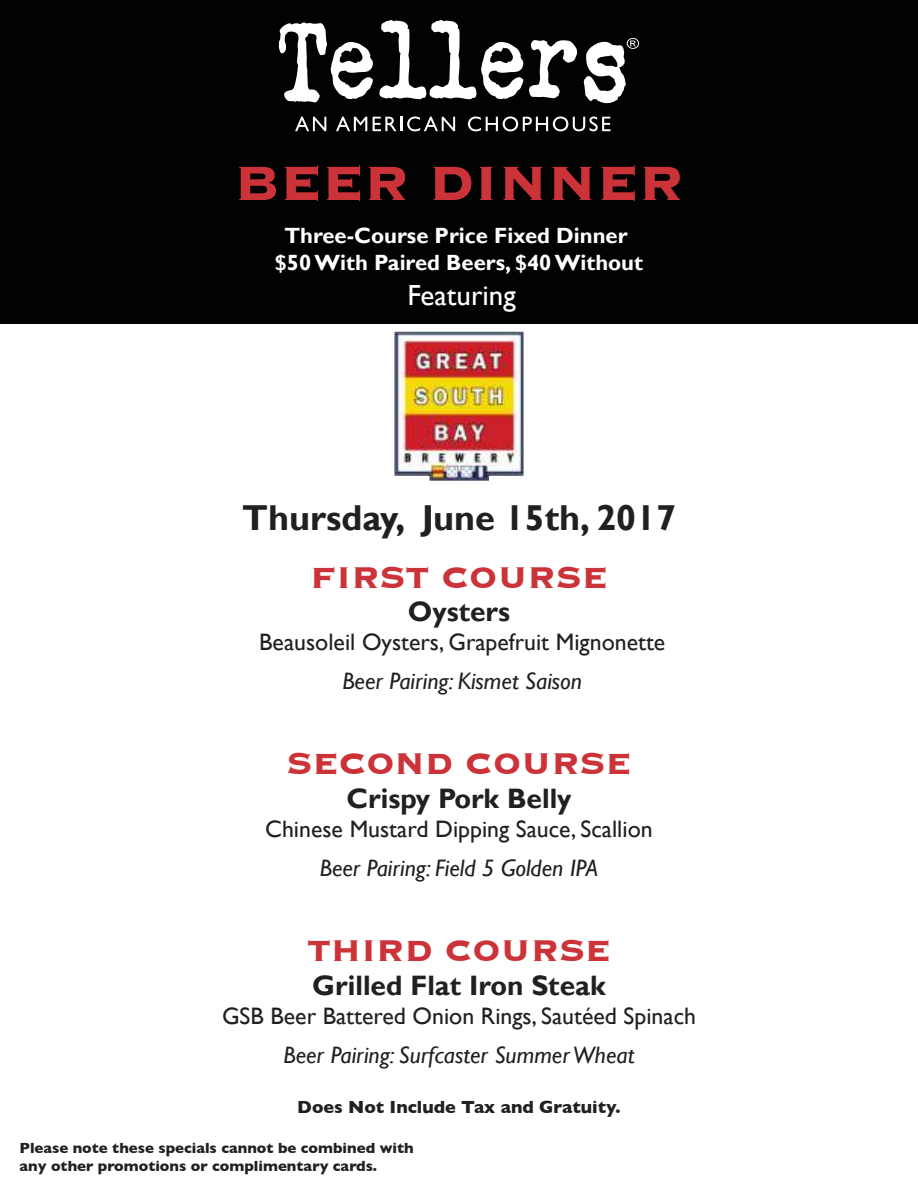
<style>
.page{position:relative;width:918px;height:1188px;background:#fff}
.page>*{position:absolute;margin:0;border:0;box-sizing:border-box;transform-origin:0 0}
.t1{font:700 63px "Copperplate";color:#cc3339}
.t2{font:700 39px "Copperplate";color:#cc3339}
.t3{font:700 36px "Gill Sans";color:#221f1f}
.t4{font:29.1px "Gill Sans";color:#fff}
.t5{font:700 28.05px "Gill Sans";color:#221f1f}
.t6{font:23.85px "Gill Sans";color:#221f1f}
.t7{font:italic 23.85px "Gill Sans";color:#221f1f}
.t8{font:700 22.05px/26.4px "Gill Sans";color:#fff;text-align:center}
.t9{font:700 18px "Gill Sans";color:#221f1f}
.t10{font:700 15px/18px "Gill Sans";color:#221f1f}
</style>
<div class="page">
<div style="left:0;top:0;width:918px;height:324px;background:#020203"></div>
<svg style="left:295px;top:117px;width:31px;height:14px"></svg>
<svg style="left:336px;top:117px;width:31px;height:14px"></svg>
<svg style="left:373px;top:117px;width:82px;height:14px"></svg>
<svg style="left:468px;top:117px;width:143px;height:14px"></svg>
<svg style="left:279px;top:20px;width:298px;height:83px"></svg>
<svg style="left:584px;top:38px;width:55px;height:66px"></svg>
<img style="left:394px;top:332px;width:130px;height:149px">
<h1 class="t1" style="left:234px;top:141px;width:451px">BEER DINNER</h1>
<p class="t8" style="left:275px;top:224px;width:370px">Three-Course Price Fixed Dinner $50 With Paired Beers, $40 Without</p>
<p class="t4" style="left:407px;top:283px;width:110px">Featuring</p>
<h3 class="t3" style="left:242px;top:503px;width:435px">Thursday, June 15th, 2017</h3>
<h2 class="t2" style="left:310px;top:551px;width:299px">FIRST COURSE</h2>
<p class="t5" style="left:408px;top:600px;width:104px">Oysters</p>
<p class="t6" style="left:259px;top:632px;width:408px">Beausoleil Oysters, Grapefruit Mignonette</p>
<p class="t7" style="left:343px;top:671px;width:241px">Beer Pairing: Kismet Saison</p>
<h2 class="t2" style="left:286px;top:738px;width:347px">SECOND COURSE</h2>
<p class="t5" style="left:347px;top:787px;width:226px">Crispy Pork Belly</p>
<p class="t6" style="left:265px;top:819px;width:389px">Chinese Mustard Dipping Sauce, Scallion</p>
<p class="t7" style="left:320px;top:858px;width:280px">Beer Pairing: Field 5 Golden IPA</p>
<h2 class="t2" style="left:307px;top:925px;width:305px">THIRD COURSE</h2>
<p class="t5" style="left:312px;top:974px;width:295px">Grilled Flat Iron Steak</p>
<p class="t6" style="left:222px;top:1006px;width:476px">GSB Beer Battered Onion Rings, Sautéed Spinach</p>
<p class="t7" style="left:284px;top:1045px;width:352px">Beer Pairing: Surfcaster Summer Wheat</p>
<p class="t9" style="left:297px;top:1099px;width:325px">Does Not Include Tax and Gratuity.</p>
<p class="t10" style="left:20px;top:1140px;width:396px">Please note these specials cannot be combined with any other promotions or complimentary cards.</p>
</div>
